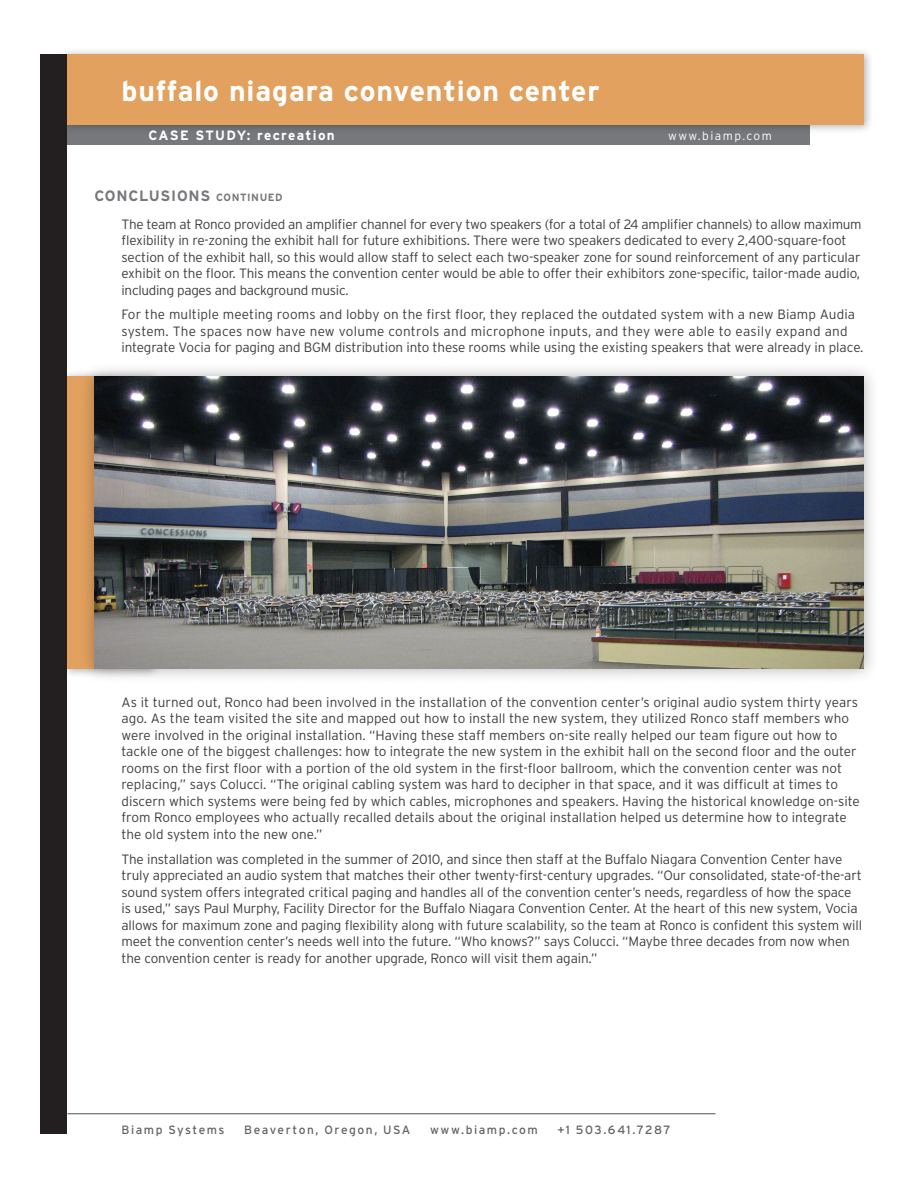
<style>
.page{position:relative;width:918px;height:1188px;background:#fff}
.page>*{position:absolute;margin:0;border:0;box-sizing:border-box;transform-origin:0 0}
.head_p2{font:700 28.5px "Interstate";letter-spacing:.03em;color:#fff}
.Solution_Title{font:700 15px "Interstate";letter-spacing:.05em;color:#76787b}
.body{font:300 13.5px/16.5px "Interstate";letter-spacing:-.01em;color:#3e3e3f}
.CASE_STUDY_p2{font:700 13.5px "Interstate";letter-spacing:.1em;color:#fff}
.t1{font:12px "Interstate";letter-spacing:.125em;color:#636366}
.www_biamp_com{font:300 12px "Interstate";letter-spacing:.12em;color:#fff}
.s1{font-size:10.5px}
</style>
<div class="page">
<hr style="left:68px;top:1113px;width:648px;height:1px;background:#636366">
<div style="left:54px;top:110px;width:756px;height:35px;background:#76787b"></div>
<div style="left:59px;top:47px;width:814px;height:87px;background:#231f20;opacity:.35"></div>
<div style="left:66px;top:54px;width:798px;height:70px;background:#e2a15f"></div>
<div style="left:40px;top:54px;width:28px;height:1080px;background:#231f20"></div>
<div style="left:60px;top:370px;width:101px;height:309px;background:#231f20;opacity:.35"></div>
<div style="left:68px;top:377px;width:84px;height:292px;background:#e2a15f"></div>
<div style="left:78px;top:361px;width:802px;height:324px;background:#231f20;opacity:.35"></div>
<img style="left:94px;top:377px;width:770px;height:292px">
<p class="head_p2" style="left:122px;top:75px;width:480px">buffalo niagara convention center</p>
<p class="CASE_STUDY_p2" style="left:148px;top:128px;width:188px">CASE STUDY: recreation</p>
<p class="Solution_Title" style="left:94px;top:187px;width:190px">CONCLUSIONS <span class="s1">CONTINUED</span></p>
<p class="www_biamp_com" style="left:668px;top:129px;width:105px">www.biamp.com</p>
<p class="body" style="left:122px;top:216px;width:742px">The team at Ronco provided an amplifier channel for every two speakers (for a total of 24 amplifier channels) to allow maximum flexibility in re-zoning the exhibit hall for future exhibitions. There were two speakers dedicated to every 2,400-square-foot section of the exhibit hall, so this would allow staff to select each two-speaker zone for sound reinforcement of any particular exhibit on the floor. This means the convention center would be able to offer their exhibitors zone-specific, tailor-made audio, including pages and background music.</p>
<p class="body" style="left:122px;top:306px;width:744px">For the multiple meeting rooms and lobby on the first floor, they replaced the outdated system with a new Biamp Audia system. The spaces now have new volume controls and microphone inputs, and they were able to easily expand and integrate Vocia for paging and BGM distribution into these rooms while using the existing speakers that were already in place.</p>
<p class="body" style="left:122px;top:694px;width:740px">As it turned out, Ronco had been involved in the installation of the convention center’s original audio system thirty years ago. As the team visited the site and mapped out how to install the new system, they utilized Ronco staff members who were involved in the original installation. “Having these staff members on-site really helped our team figure out how to tackle one of the biggest challenges: how to integrate the new system in the exhibit hall on the second floor and the outer rooms on the first floor with a portion of the old system in the first-floor ballroom, which the convention center was not replacing,” says Colucci. “The original cabling system was hard to decipher in that space, and it was difficult at times to discern which systems were being fed by which cables, microphones and speakers. Having the historical knowledge on-site from Ronco employees who actually recalled details about the original installation helped us determine how to integrate the old system into the new one.”</p>
<p class="body" style="left:122px;top:850px;width:742px">The installation was completed in the summer of 2010, and since then staff at the Buffalo Niagara Convention Center have truly appreciated an audio system that matches their other twenty-first-century upgrades. “Our consolidated, state-of-the-art sound system offers integrated critical paging and handles all of the convention center’s needs, regardless of how the space is used,” says Paul Murphy, Facility Director for the Buffalo Niagara Convention Center. At the heart of this new system, Vocia allows for maximum zone and paging flexibility along with future scalability, so the team at Ronco is confident this system will meet the convention center’s needs well into the future. “Who knows?” says Colucci. “Maybe three decades from now when the convention center is ready for another upgrade, Ronco will visit them again.”</p>
<p class="t1" style="left:122px;top:1123px;width:105px">Biamp Systems</p>
<p class="t1" style="left:244px;top:1123px;width:168px">Beaverton, Oregon, USA</p>
<p class="t1" style="left:430px;top:1123px;width:109px">www.biamp.com</p>
<p class="t1" style="left:558px;top:1123px;width:115px">+1 503.641.7287</p>
</div>
